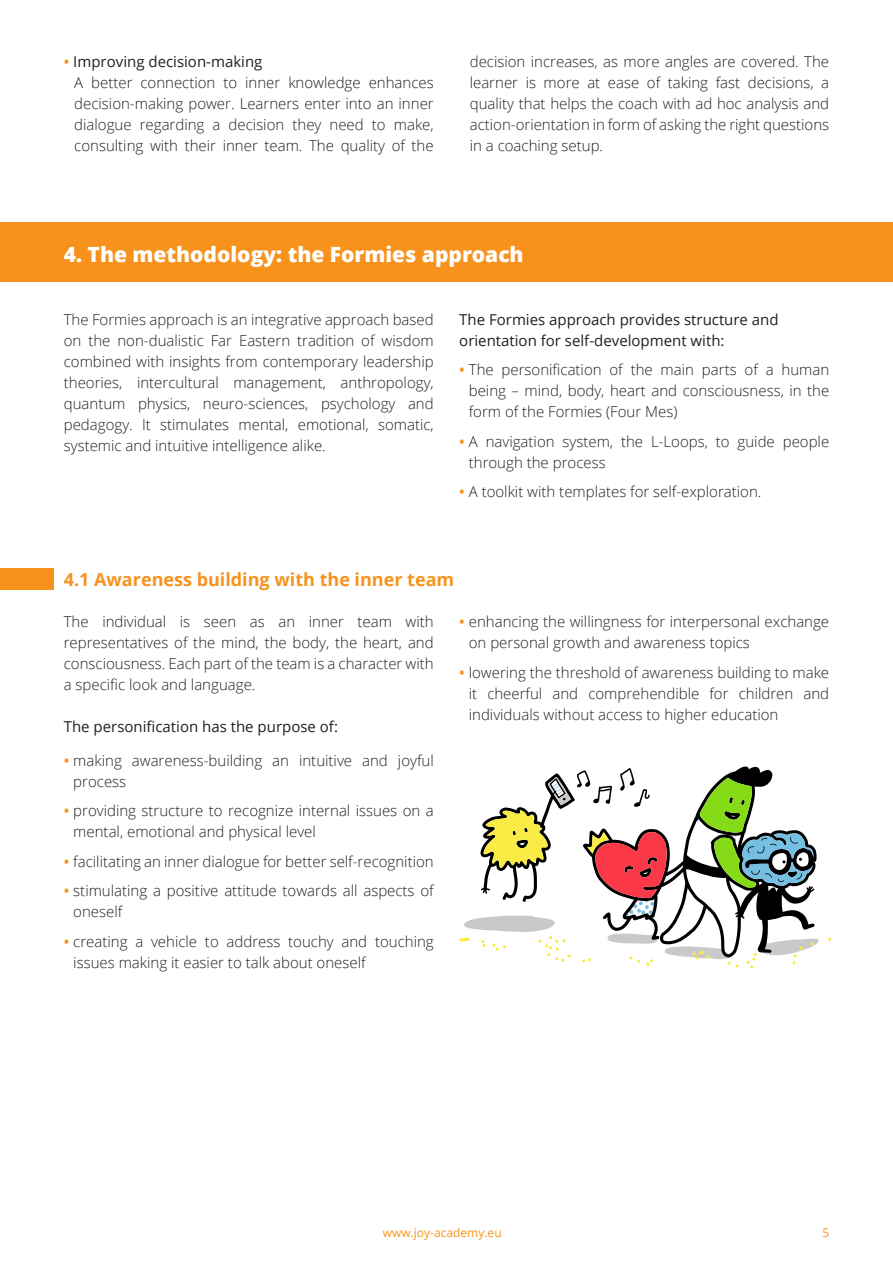
<style>
.page{position:relative;width:893px;height:1263px;background:#fff}
.page>*{position:absolute;margin:0;border:0;box-sizing:border-box;transform-origin:0 0}
.t1{font:800 21px "Open Sans";color:#fff}
.t2{font:700 18px "Open Sans";color:#f7931d}
.t3{font:300 15px/21px "Open Sans";color:#231f20}
.t4{font:15px/20.5px "Open Sans";color:#231f20}
.t5{font:12px "Open Sans";color:#f7931d}
.s1{font-weight:600;color:#f7931d}
.s2{font-weight:400}
</style>
<div class="page">
<div style="left:0;top:222px;width:893px;height:60px;background:#f7931d"></div>
<div style="left:0;top:569px;width:53px;height:21px;background:#f7931d"></div>
<svg style="left:459px;top:766px;width:360px;height:202px"></svg>
<p class="t3" style="left:74px;top:50px;width:361px;text-indent:-10px"><span class="s1">•</span> <span class="s2">Improving decision-making<br></span>A better connection to inner knowledge enhances decision-making power. Learners enter into an inner dialogue regarding a decision they need to make, consulting with their inner team. The quality of the</p>
<p class="t3" style="left:470px;top:50px;width:361px;text-align:justify">decision increases, as more angles are covered. The learner is more at ease of taking fast decisions, a quality that helps the coach with ad hoc analysis and action-orientation in form of asking the right questions in a coaching setup.</p>
<h1 class="t1" style="left:64px;top:238px;width:461px">4. The methodology: the Formies approach</h1>
<p class="t3" style="left:64px;top:309px;width:371px;text-align:justify">The Formies approach is an integrative approach based on the non-dualistic Far Eastern tradition of wisdom combined with insights from contemporary leadership theories, intercultural management, anthropology, quantum physics, neuro-sciences, psychology and pedagogy. It stimulates mental, emotional, somatic, systemic and intuitive intelligence alike.</p>
<p class="t4" style="left:459px;top:309px;width:321px">The Formies approach provides structure and orientation for self-development with:</p>
<p class="t3" style="left:469px;top:359px;width:362px;text-align:justify;text-indent:-10px"><span class="s1">•</span> The personification of the main parts of a human being – mind, body, heart and consciousness, in the form of the Formies (Four Mes)</p>
<p class="t3" style="left:469px;top:430px;width:362px;text-indent:-10px"><span class="s1">•</span> A navigation system, the L-Loops, to guide people through the process</p>
<p class="t3" style="left:459px;top:481px;width:304px"><span class="s1">•</span> A toolkit with templates for self-exploration.</p>
<p class="t2" style="left:64px;top:566px;width:392px">4.1 Awareness building with the inner team</p>
<p class="t3" style="left:64px;top:611px;width:371px;text-align:justify">The individual is seen as an inner team with representatives of the mind, the body, the heart, and consciousness. Each part of the team is a character with a specific look and language.</p>
<p class="t4" style="left:64px;top:716px;width:276px">The personification has the purpose of:</p>
<p class="t3" style="left:73px;top:749px;width:362px;text-indent:-10px"><span class="s1">•</span> making awareness-building an intuitive and joyful process</p>
<p class="t3" style="left:73px;top:800px;width:362px;text-indent:-10px"><span class="s1">•</span> providing structure to recognize internal issues on a mental, emotional and physical level</p>
<p class="t3" style="left:64px;top:850px;width:371px"><span class="s1">•</span> facilitating an inner dialogue for better self-recognition</p>
<p class="t3" style="left:73px;top:880px;width:362px;text-indent:-10px"><span class="s1">•</span> stimulating a positive attitude towards all aspects of oneself</p>
<p class="t3" style="left:73px;top:930px;width:362px;text-indent:-10px"><span class="s1">•</span> creating a vehicle to address touchy and touching issues making it easier to talk about oneself</p>
<p class="t3" style="left:469px;top:611px;width:362px;text-indent:-10px"><span class="s1">•</span> enhancing the willingness for interpersonal exchange on personal growth and awareness topics</p>
<p class="t3" style="left:469px;top:661px;width:362px;text-align:justify;text-indent:-10px"><span class="s1">•</span> lowering the threshold of awareness building to make it cheerful and comprehendible for children and individuals without access to higher education</p>
<p class="t5" style="left:383px;top:1224px;width:121px">www.joy-academy.eu</p>
<p class="t5" style="left:822px;top:1224px;width:8px">5</p>
</div>
